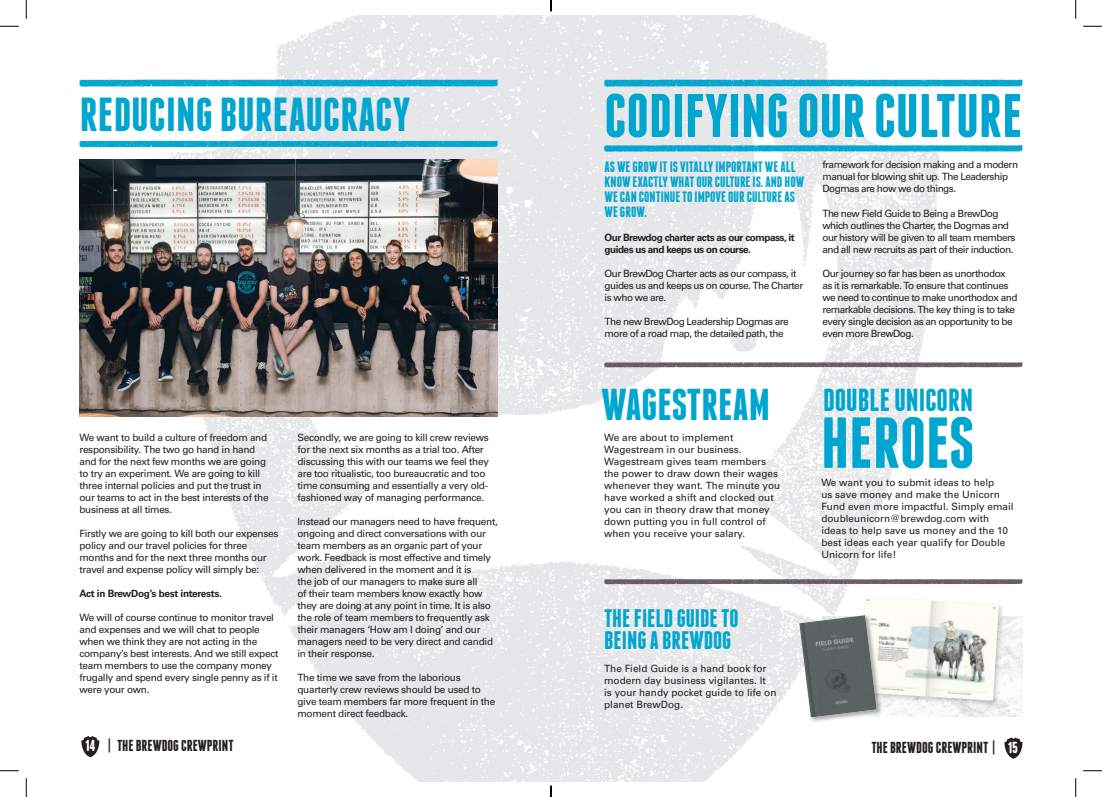
<style>
.page{position:relative;width:1102px;height:797px;background:#fff}
.page>*{position:absolute;margin:0;border:0;box-sizing:border-box;transform-origin:0 0}
.t1{font:700 72px "Franchise";color:#00a6cf}
.t2{font:700 61.38px "Franchise";letter-spacing:.005em;color:#00a6cf}
.t3{font:700 47.5px "Franchise";letter-spacing:.005em;color:#00a6cf}
.t4{font:700 44.38px "Franchise";color:#00a6cf}
.t5{font:700 31.75px "Franchise";color:#00a6cf}
.t6{font:700 25.38px/22.1px "Franchise";color:#00a6cf}
.t7{font:700 15.88px "Franchise";color:#231f20}
.t8{font:700 15px/15px "Franchise";color:#00a6cf}
.t9{font:10px/12px "Univers";letter-spacing:-.03em;color:#231f20}
.t10{font:10px/12px "Univers";letter-spacing:-.05em;color:#231f20}
.t11{font:10px/12px "Univers";color:#231f20}
.t12{font:700 10px/12px "Univers CE";letter-spacing:-.05em;color:#231f20}
.t13{font:700 10px "Univers CE";letter-spacing:-.03em;color:#231f20}
.s1{color:#fff}
</style>
<div class="page">
<img style="left:16px;top:16px;width:1070px;height:765px">
<svg style="left:1004px;top:737px;width:18px;height:21px"></svg>
<svg style="left:79px;top:79px;width:419px;height:8px;background:#31b5d6"></svg>
<svg style="left:79px;top:141px;width:419px;height:6px;background:#09a8d0"></svg>
<img style="left:79px;top:159px;width:419px;height:257px">
<svg style="left:604px;top:79px;width:419px;height:8px;background:#31b5d6"></svg>
<svg style="left:604px;top:145px;width:419px;height:7px;background:#26b1d4"></svg>
<svg style="left:604px;top:362px;width:419px;height:5px;background:#776d74"></svg>
<svg style="left:604px;top:579px;width:419px;height:5px;background:#736970"></svg>
<svg style="left:81px;top:736px;width:18px;height:21px"></svg>
<img style="left:882px;top:616px;width:140px;height:101px">
<div style="left:858px;top:595px;width:146px;height:111px;background:#231f20;opacity:.2"></div>
<img style="left:859px;top:596px;width:139px;height:104px">
<div style="left:798px;top:614px;width:84px;height:109px;background:#231f20;opacity:.37"></div>
<svg style="left:799px;top:615px;width:77px;height:102px;background:#777c7c"></svg>
<svg style="left:0;top:25px;width:19px;height:2px"></svg>
<svg style="left:1083px;top:25px;width:18px;height:2px"></svg>
<svg style="left:0;top:770px;width:19px;height:1px"></svg>
<svg style="left:1083px;top:770px;width:18px;height:1px"></svg>
<svg style="left:25px;top:0;width:2px;height:19px"></svg>
<svg style="left:25px;top:778px;width:2px;height:19px"></svg>
<svg style="left:1074px;top:0;width:2px;height:19px"></svg>
<svg style="left:1074px;top:778px;width:2px;height:19px"></svg>
<svg style="left:550px;top:785px;width:1px;height:12px"></svg>
<p class="t3" style="left:80px;top:92px;width:332px">REDUCING BUREAUCRACY</p>
<p class="t9" style="left:79px;top:431px;width:191px">We want to build a culture of freedom and responsibility. The two go hand in hand and for the next few months we are going to try an experiment. We are going to kill three internal policies and put the trust in our teams to act in the best interests of the business at all times.</p>
<p class="t9" style="left:79px;top:527px;width:200px">Firstly we are going to kill both our expenses policy and our travel policies for three months and for the next three months our travel and expense policy will simply be:</p>
<p class="t13" style="left:79px;top:587px;width:144px">Act in BrewDog’s best interests.</p>
<p class="t9" style="left:79px;top:611px;width:200px">We will of course continue to monitor travel and expenses and we will chat to people when we think they are not acting in the company’s best interests. And we still expect team members to use the company money frugally and spend every single penny as if it were your own.</p>
<p class="t7" style="left:85px;top:738px;width:150px"><span class="s1">14</span> | THE BREWDOG CREWPRINT</p>
<p class="t9" style="left:297px;top:431px;width:193px">Secondly, we are going to kill crew reviews for the next six months as a trial too. After discussing this with our teams we feel they are too ritualistic, too bureaucratic and too time consuming and essentially a very old&shy;fashioned way of managing performance.</p>
<p class="t9" style="left:297px;top:515px;width:202px">Instead our managers need to have frequent, ongoing and direct conversations with our team members as an organic part of your work. Feedback is most effective and timely when delivered in the moment and it is<br>the job of our managers to make sure all<br>of their team members know exactly how they are doing at any point in time. It is also the role of team members to frequently ask their managers ‘How am I doing’ and our managers need to be very direct and candid in their response.</p>
<p class="t9" style="left:297px;top:671px;width:199px">The time we save from the laborious quarterly crew reviews should be used to give team members far more frequent in the moment direct feedback.</p>
<p class="t2" style="left:604px;top:87px;width:419px">CODIFYING OUR CULTURE</p>
<p class="t8" style="left:604px;top:159px;width:201px">AS WE GROW IT IS VITALLY IMPORTANT WE ALL<br>KNOW EXACTLY WHAT OUR CULTURE IS. AND HOW<br>WE CAN CONTINUE TO IMPOVE OUR CULTURE AS<br>WE GROW.</p>
<p class="t12" style="left:604px;top:232px;width:191px">Our Brewdog charter acts as our compass, it guides us and keeps us on course.</p>
<p class="t10" style="left:604px;top:268px;width:200px">Our BrewDog Charter acts as our compass, it guides us and keeps us on course. The Charter is who we are.</p>
<p class="t10" style="left:604px;top:316px;width:186px">The new BrewDog Leadership Dogmas are more of a road map, the detailed path, the</p>
<p class="t10" style="left:822px;top:159px;width:197px">framework for decision making and a modern manual for blowing shit up. The Leadership<br>Dogmas are how we do things.</p>
<p class="t10" style="left:822px;top:207px;width:195px">The new Field Guide to Being a BrewDog which outlines the Charter, the Dogmas and our history will be given to all team members and all new recruits as part of their induction.</p>
<p class="t10" style="left:822px;top:267px;width:197px">Our journey so far has been as unorthodox as it is remarkable. To ensure that continues we need to continue to make unorthodox and remarkable decisions. The key thing is to take every single decision as an opportunity to be even more BrewDog.</p>
<p class="t4" style="left:601px;top:384px;width:170px">WAGESTREAM</p>
<p class="t11" style="left:604px;top:432px;width:178px">We are about to implement<br>Wagestream in our business.<br>Wagestream gives team members the power to draw down their wages whenever they want. The minute you have worked a shift and clocked out you can in theory draw that money down putting you in full control of when you receive your salary.</p>
<p class="t5" style="left:823px;top:385px;width:151px">DOUBLE UNICORN</p>
<p class="t1" style="left:821px;top:409px;width:155px">HEROES</p>
<p class="t11" style="left:821px;top:476px;width:194px">We want you to submit ideas to help<br>us save money and make the Unicorn Fund even more impactful. Simply email doubleunicorn@brewdog.com with ideas to help save us money and the 10 best ideas each year qualify for Double Unicorn for life!</p>
<p class="t6" style="left:604px;top:606px;width:136px">THE FIELD GUIDE TO<br>BEING A BREWDOG</p>
<p class="t11" style="left:604px;top:663px;width:174px">The Field Guide is a hand book for modern day business vigilantes. It<br>is your handy pocket guide to life on planet BrewDog.</p>
<p class="t7" style="left:871px;top:740px;width:148px">THE BREWDOG CREWPRINT | <span class="s1">15</span></p>
</div>
